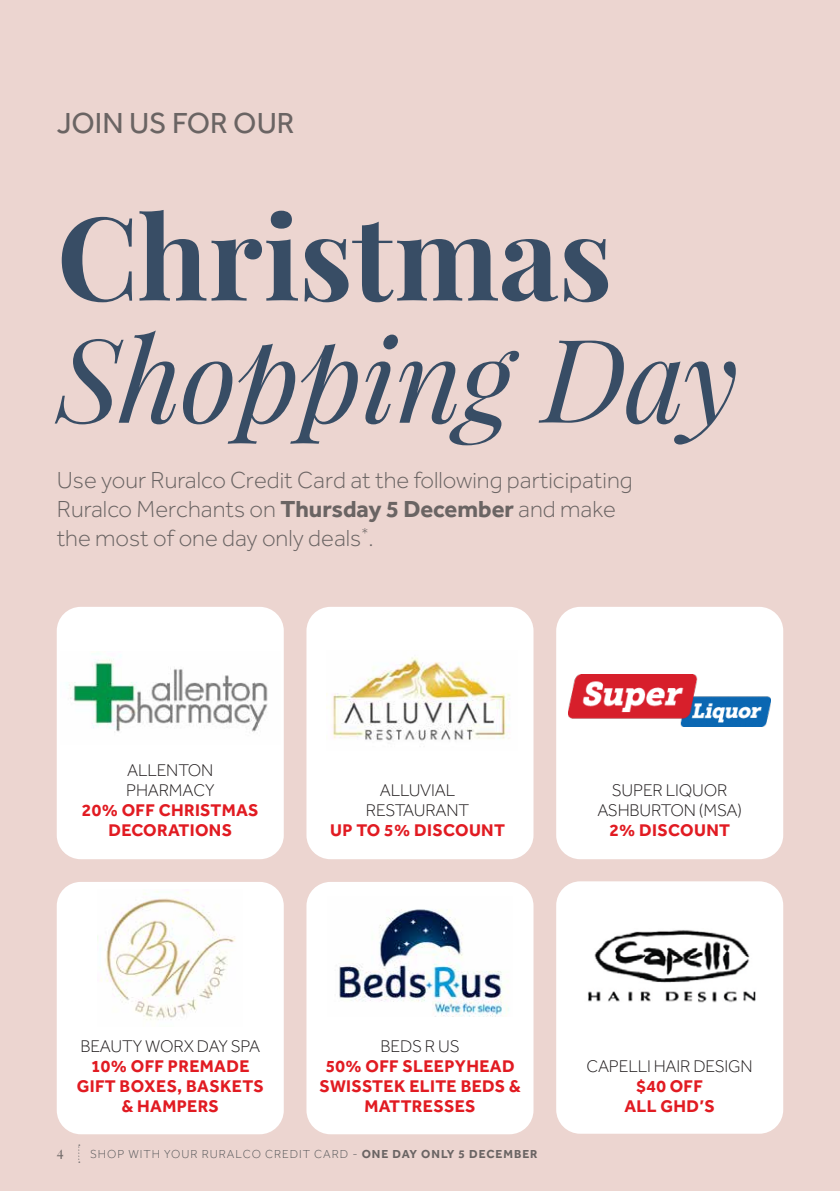
<style>
.page{position:relative;width:840px;height:1191px;background:#fff}
.page>*{position:absolute;margin:0;border:0;box-sizing:border-box;transform-origin:0 0}
.t1{font:italic 116px "Playfair Display";letter-spacing:-.01em;color:#384d65}
.t2{font:700 116px "Playfair Display";color:#384d65}
.t3{font:30px "Effra";color:#6a6463}
.t4{font:300 24px/28.8px "Effra";color:#6a6463}
.t5{font:700 17.6px/20px "Effra";letter-spacing:.02em;color:#e11b22;text-align:center}
.t6{font:300 17.6px/20px "Effra";letter-spacing:-.01em;color:#231f20;text-align:center}
.t7{font:14px "Playfair Display";color:#6a6463}
.t8{font:300 12px "Effra";letter-spacing:.08em;color:#58595b}
.s1{font-weight:700}
.s2{font-weight:700;color:#6a6463}
</style>
<div class="page">
<div style="left:0;top:0;width:839px;height:1191px;background:#ecd5d0"></div>
<div style="left:57px;top:882px;width:226px;height:252px;background:#fff;border-radius:24px"></div>
<div style="left:556px;top:607px;width:226px;height:252px;background:#fff;border-radius:24px"></div>
<img style="left:97px;top:891px;width:138px;height:129px">
<div style="left:306px;top:607px;width:227px;height:252px;background:#fff;border-radius:24px"></div>
<div style="left:556px;top:881px;width:226px;height:252px;background:#fff;border-radius:24px"></div>
<div style="left:306px;top:882px;width:227px;height:252px;background:#fff;border-radius:24px"></div>
<div style="left:57px;top:607px;width:226px;height:252px;background:#fff;border-radius:24px"></div>
<img style="left:326px;top:657px;width:184px;height:84px">
<svg style="left:78px;top:1144px;width:2px;height:18px"></svg>
<img style="left:588px;top:930px;width:168px;height:73px">
<img style="left:66px;top:653px;width:202px;height:79px">
<img style="left:568px;top:675px;width:202px;height:51px">
<img style="left:339px;top:909px;width:170px;height:107px">
<h2 class="t3" style="left:57px;top:106px;width:239px">JOIN US FOR OUR</h2>
<h1 class="t2" style="left:57px;top:184px;width:556px">Christmas</h1>
<h1 class="t1" style="left:57px;top:302px;width:682px">Shopping Day</h1>
<h3 class="t4" style="left:57px;top:466px;width:577px">Use your Ruralco Credit Card at the following participating<br>Ruralco Merchants on <span class="s1">Thursday 5 December</span> and make the most of one day only deals<sup>*</sup>.</h3>
<p class="t6" style="left:126px;top:760px;width:90px;text-align:left">ALLENTON<br>PHARMACY</p>
<p class="t5" style="left:82px;top:800px;width:178px">20% OFF CHRISTMAS<br>DECORATIONS</p>
<p class="t6" style="left:366px;top:780px;width:105px">ALLUVIAL<br>RESTAURANT</p>
<p class="t5" style="left:330px;top:820px;width:176px">UP TO 5% DISCOUNT</p>
<p class="t6" style="left:597px;top:780px;width:146px">SUPER LIQUOR<br>ASHBURTON (MSA)</p>
<p class="t5" style="left:609px;top:820px;width:122px">2% DISCOUNT</p>
<p class="t6" style="left:380px;top:1035px;width:80px">BEDS R US</p>
<p class="t5" style="left:319px;top:1055px;width:203px">50% OFF SLEEPYHEAD<br>SWISSTEK ELITE BEDS &amp;<br>MATTRESSES</p>
<p class="t6" style="left:80px;top:1035px;width:181px">BEAUTY WORX DAY SPA</p>
<p class="t5" style="left:77px;top:1055px;width:188px">10% OFF PREMADE<br>GIFT BOXES, BASKETS &amp; HAMPERS</p>
<p class="t6" style="left:586px;top:1055px;width:168px">CAPELLI HAIR DESIGN</p>
<p class="t5" style="left:624px;top:1075px;width:92px">$40 OFF<br>ALL GHD’S</p>
<p class="t7" style="left:57px;top:1143px;width:8px">4</p>
<p class="t8" style="left:90px;top:1146px;width:448px">SHOP WITH YOUR RURALCO CREDIT CARD - <span class="s2">ONE DAY ONLY 5 DECEMBER</span></p>
</div>
